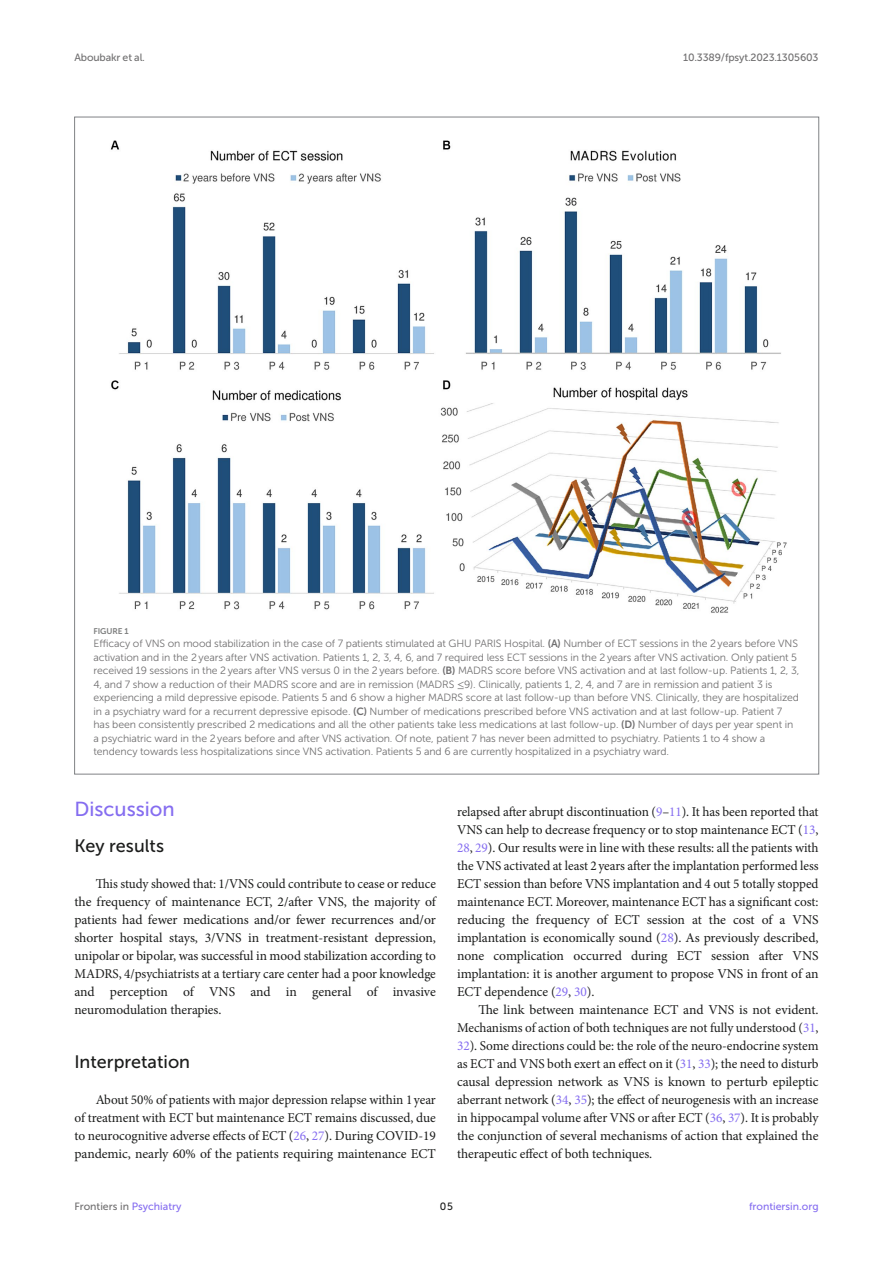
<style>
.page{position:relative;width:893px;height:1263px;background:#fff}
.page>*{position:absolute;margin:0;border:0;box-sizing:border-box;transform-origin:0 0}
.HEAD_1{font:20.25px "Museo Sans 500";color:#856df0}
.HEAD_2{font:18px "Museo Sans 500";color:#1b1c1b}
.HEAD_2_after_HEAD_1{font:18px "Museo Sans 500";color:#1b1c1b}
.TEXT_FLUSH{font:13.5px/18px "Minion Pro";letter-spacing:-.005em;color:#1b1c1b;text-align:justify}
.TEXT{font:13.5px/18px "Minion Pro";letter-spacing:-.005em;color:#1b1c1b;text-align:justify}
.FIG_LEG{font:10.5px/13.5px "Museo Sans 300";letter-spacing:-.01em;color:#706f70}
.t1{font:10.5px "Museo Sans 500";letter-spacing:-.015em;color:#706f70}
.t2{font:10.5px "Museo Sans 500";color:#856df0}
.t3{font:10.5px "Museo Sans 500";color:#1b1c1b}
.FIG_HD{font:8.25px "Museo Sans 700";letter-spacing:-.01em;color:#7e7f7f}
.s1{font-family:"Museo Sans 700"}
.s2{font-family:"STIX General"}
.s3{color:#856df0}
</style>
<div class="page">
<img style="left:110px;top:140px;width:677px;height:473px">
<p class="t1" style="left:74px;top:51px;width:72px">Aboubakr et al.</p>
<p class="t1" style="left:683px;top:51px;width:137px">10.3389/fpsyt.2023.1305603</p>
<p class="FIG_HD" style="left:94px;top:626px;width:37px">FIGURE 1</p>
<p class="FIG_LEG" style="left:94px;top:637px;width:707px">Efficacy of VNS on mood stabilization in the case of 7 patients stimulated at GHU PARIS Hospital. <span class="s1">(A)</span> Number of ECT sessions in the 2 years before VNS activation and in the 2 years after VNS activation. Patients 1, 2, 3, 4, 6, and 7 required less ECT sessions in the 2 years after VNS activation. Only patient 5 received 19 sessions in the 2 years after VNS versus 0 in the 2 years before. <span class="s1">(B)</span> MADRS score before VNS activation and at last follow-up. Patients 1, 2, 3, 4, and 7 show a reduction of their MADRS score and are in remission (MADRS <span class="s2">≤</span>9). Clinically, patients 1, 2, 4, and 7 are in remission and patient 3 is experiencing a mild depressive episode. Patients 5 and 6 show a higher MADRS score at last follow-up than before VNS. Clinically, they are hospitalized in a psychiatry ward for a recurrent depressive episode. <span class="s1">(C)</span> Number of medications prescribed before VNS activation and at last follow-up. Patient 7 has been consistently prescribed 2 medications and all the other patients take less medications at last follow-up. <span class="s1">(D)</span> Number of days per year spent in a psychiatric ward in the 2 years before and after VNS activation. Of note, patient 7 has never been admitted to psychiatry. Patients 1 to 4 show a tendency towards less hospitalizations since VNS activation. Patients 5 and 6 are currently hospitalized in a psychiatry ward.</p>
<p class="HEAD_1" style="left:74px;top:798px;width:102px">Discussion</p>
<p class="HEAD_2_after_HEAD_1" style="left:74px;top:836px;width:91px">Key results</p>
<p class="TEXT_FLUSH" style="left:74px;top:875px;width:363px;text-indent:21px">This study showed that: 1/VNS could contribute to cease or reduce the frequency of maintenance ECT, 2/after VNS, the majority of patients had fewer medications and/or fewer recurrences and/or shorter hospital stays, 3/VNS in treatment-resistant depression, unipolar or bipolar, was successful in mood stabilization according to MADRS, 4/psychiatrists at a tertiary care center had a poor knowledge and perception of VNS and in general of invasive neuromodulation therapies.</p>
<p class="HEAD_2" style="left:74px;top:1052px;width:117px">Interpretation</p>
<p class="TEXT_FLUSH" style="left:74px;top:1091px;width:363px;text-indent:21px">About 50% of patients with major depression relapse within 1year of treatment with ECT but maintenance ECT remains discussed, due to neurocognitive adverse effects of ECT (<span class="s3">26</span>, <span class="s3">27</span>). During COVID-19 pandemic, nearly 60% of the patients requiring maintenance ECT</p>
<p class="TEXT_FLUSH" style="left:457px;top:803px;width:363px">relapsed after abrupt discontinuation (<span class="s3">9</span>–<span class="s3">11</span>). It has been reported that VNS can help to decrease frequency or to stop maintenance ECT (<span class="s3">13</span>, <span class="s3">28</span>, <span class="s3">29</span>). Our results were in line with these results: all the patients with the VNS activated at least 2years after the implantation performed less ECT session than before VNS implantation and 4 out 5 totally stopped maintenance ECT. Moreover, maintenance ECT has a significant cost: reducing the frequency of ECT session at the cost of a VNS implantation is economically sound (<span class="s3">28</span>). As previously described, none complication occurred during ECT session after VNS implantation: it is another argument to propose VNS in front of an ECT dependence (<span class="s3">29</span>, <span class="s3">30</span>).</p>
<p class="TEXT" style="left:457px;top:1001px;width:363px;text-indent:21px">The link between maintenance ECT and VNS is not evident.<br>Mechanisms of action of both techniques are not fully understood (<span class="s3">31</span>, <span class="s3">32</span>). Some directions could be: the role of the neuro-endocrine system as ECT and VNS both exert an effect on it (<span class="s3">31</span>, <span class="s3">33</span>); the need to disturb causal depression network as VNS is known to perturb epileptic aberrant network (<span class="s3">34</span>, <span class="s3">35</span>); the effect of neurogenesis with an increase in hippocampal volume after VNS or after ECT (<span class="s3">36</span>, <span class="s3">37</span>). It is probably the conjunction of several mechanisms of action that explained the therapeutic effect of both techniques.</p>
<p class="t1" style="left:74px;top:1200px;width:109px">Frontiers in <span class="s3">Psychiatry</span></p>
<p class="t3" style="left:440px;top:1200px;width:14px">05</p>
<p class="t2" style="left:749px;top:1200px;width:71px">frontiersin.org</p>
</div>
